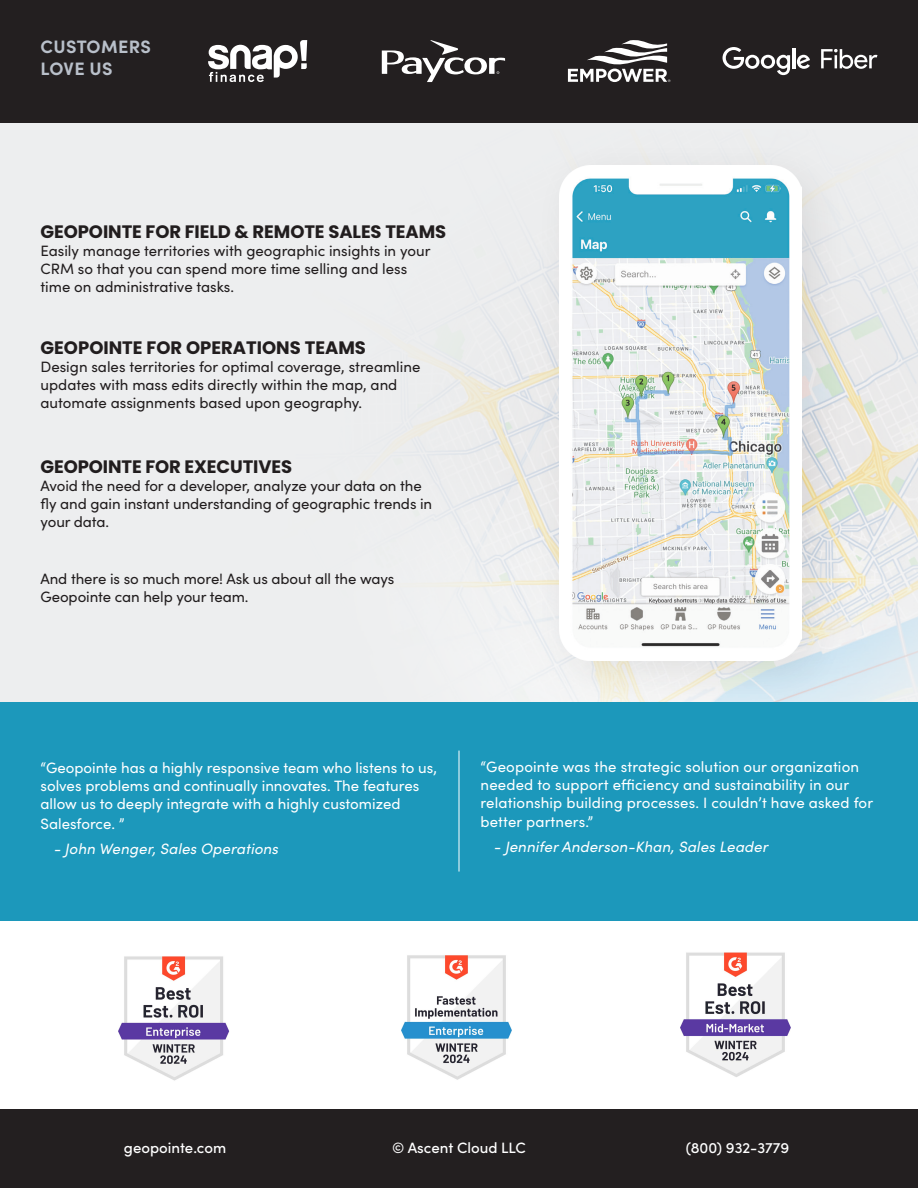
<style>
.page{position:relative;width:918px;height:1188px;background:#fff}
.page>*{position:absolute;margin:0;border:0;box-sizing:border-box;transform-origin:0 0}
.t1{font:700 18px "Poppins";letter-spacing:-.005em;color:#211d1e}
.t2{font:700 18px/21.6px "Sofia Pro";letter-spacing:.02em;color:#b9c0ca}
.t3{font:15px/18px "Sofia Pro";color:#211d1e}
.t4{font:15px/18px "Sofia Pro";color:#fff}
.t5{font:italic 15px "Sofia Pro";letter-spacing:.01em;color:#fff}
.t6{font:500 15px "Sofia Pro";color:#fff}
</style>
<div class="page">
<div style="left:0;top:0;width:918px;height:724px;background:#edeeef"></div>
<img style="left:395px;top:252px;width:523px;height:450px">
<div style="left:0;top:0;width:918px;height:122px;background:#231f20"></div>
<div style="left:0;top:702px;width:918px;height:218px;background:#1c98bb"></div>
<svg style="left:208px;top:40px;width:99px;height:42px"></svg>
<hr style="left:459px;top:751px;width:1px;height:121px;background:#fff">
<div style="left:0;top:1110px;width:918px;height:78px;background:#231f20"></div>
<div style="left:532px;top:138px;width:318px;height:571px;background:#231f20;opacity:.09"></div>
<img style="left:559px;top:166px;width:243px;height:494px">
<svg style="left:568px;top:40px;width:103px;height:42px"></svg>
<svg style="left:382px;top:40px;width:123px;height:42px"></svg>
<svg style="left:797px;top:55px;width:13px;height:14px"></svg>
<hr style="left:792px;top:48px;width:3px;height:20px;background:#fff">
<svg style="left:723px;top:47px;width:67px;height:28px"></svg>
<svg style="left:821px;top:49px;width:57px;height:20px"></svg>
<img style="left:119px;top:956px;width:110px;height:125px">
<img style="left:681px;top:952px;width:109px;height:125px">
<img style="left:402px;top:955px;width:110px;height:125px">
<p class="t2" style="left:41px;top:35px;width:112px">CUSTOMERS<br>LOVE US</p>
<p class="t1" style="left:40px;top:221px;width:407px">GEOPOINTE FOR FIELD &amp; REMOTE SALES TEAMS</p>
<p class="t3" style="left:40px;top:241px;width:392px">Easily manage territories with geographic insights in your<br>CRM so that you can spend more time selling and less</p>
<p class="t3" style="left:40px;top:277px;width:195px">time on administrative tasks.</p>
<p class="t1" style="left:40px;top:337px;width:327px">GEOPOINTE FOR OPERATIONS TEAMS</p>
<p class="t3" style="left:40px;top:356px;width:381px">Design sales territories for optimal coverage, streamline updates with mass edits directly within the map, and automate assignments based upon geography.</p>
<p class="t1" style="left:40px;top:456px;width:253px">GEOPOINTE FOR EXECUTIVES</p>
<p class="t3" style="left:40px;top:476px;width:393px">Avoid the need for a developer, analyze your data on the fly and gain instant understanding of geographic trends in your data.</p>
<p class="t3" style="left:40px;top:569px;width:355px">And there is so much more! Ask us about all the ways<br>Geopointe can help your team.</p>
<p class="t4" style="left:40px;top:758px;width:398px">“Geopointe has a highly responsive team who listens to us, solves problems and continually innovates. The features allow us to deeply integrate with a highly customized</p>
<p class="t4" style="left:40px;top:814px;width:86px">Salesforce. ”</p>
<p class="t5" style="left:54px;top:837px;width:226px">- John Wenger, Sales Operations</p>
<p class="t4" style="left:481px;top:757px;width:394px">“Geopointe was the strategic solution our organization needed to support efficiency and sustainability in our relationship building processes. I couldn’t have asked for</p>
<p class="t4" style="left:481px;top:812px;width:114px">better partners.”</p>
<p class="t5" style="left:494px;top:836px;width:276px">- Jennifer Anderson-Khan, Sales Leader</p>
<p class="t6" style="left:124px;top:1137px;width:104px">geopointe.com</p>
<p class="t6" style="left:392px;top:1137px;width:135px">© Ascent Cloud LLC</p>
<p class="t6" style="left:686px;top:1137px;width:105px">(800) 932-3779</p>
</div>
